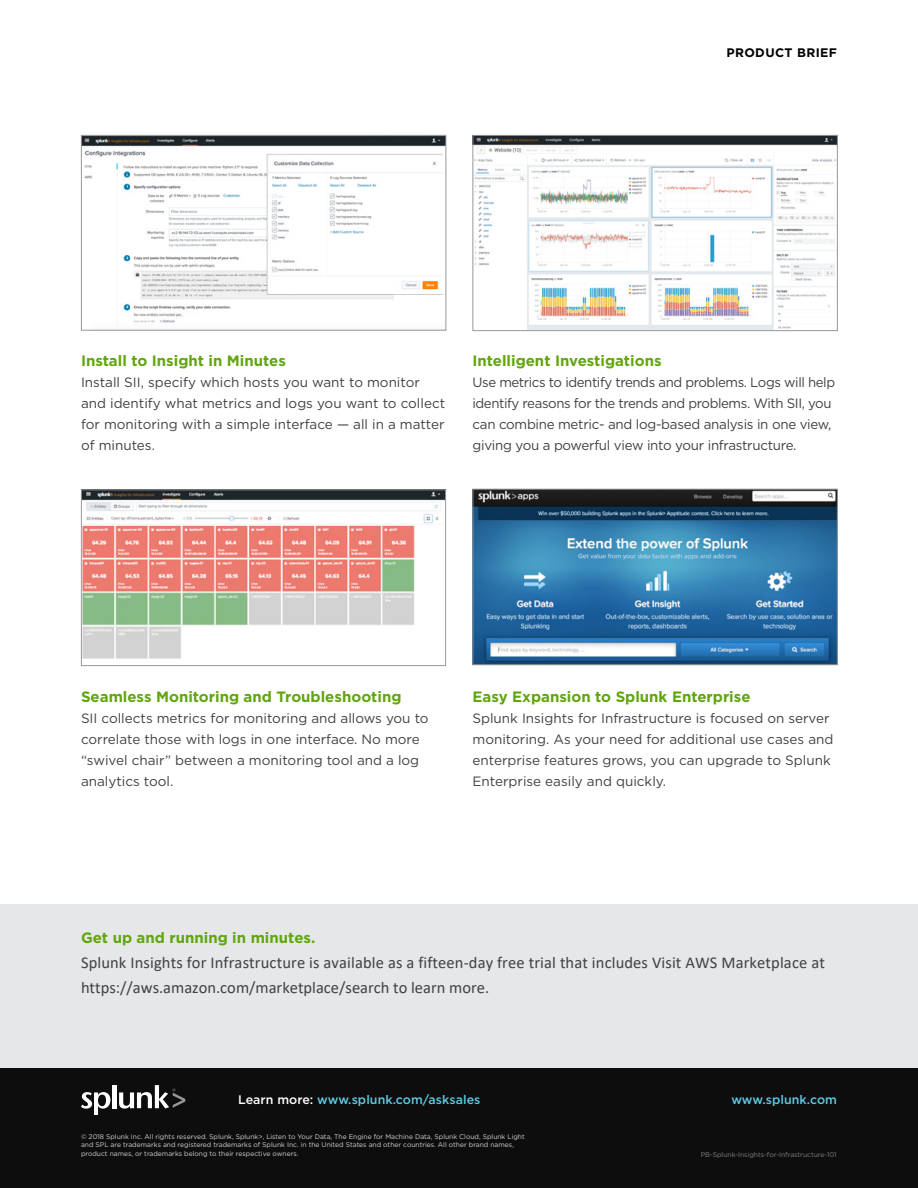
<style>
.page{position:relative;width:918px;height:1188px;background:#fff}
.page>*{position:absolute;margin:0;border:0;box-sizing:border-box;transform-origin:0 0}
.Download_box_body_te{font:16.5px/25.3px "Calibri";letter-spacing:.01em;color:#414042}
.Green_Subheads{font:700 15px "Gotham";color:#61a60e}
.Download_box_body_te-2{font:700 15px "Gotham";color:#61a60e}
.Feature_Text{font:13.5px/21px "Gotham";color:#414042}
.Feature_Text-2{font:13.5px/21px "Gotham";letter-spacing:-.03em;color:#414042}
.Green_Subheads-2{font:13.5px/21px "Gotham";color:#414042}
.t1{font:500 12.45px "Gotham";letter-spacing:.005em;color:#61cae5}
.t2{font:700 12.3px "Gotham";letter-spacing:.03em;color:#000}
.t3{font:6.75px/8.7px "Gotham";color:#d1d3d4}
.t4{font:6.75px "Gotham";color:#808285}
.s1{color:#fff}
</style>
<div class="page">
<div style="left:0;top:1066px;width:918px;height:122px;background:#0d0d0d"></div>
<svg style="left:81px;top:1092px;width:29px;height:22px"></svg>
<hr style="left:112px;top:1085px;width:4px;height:23px;background:#fff">
<svg style="left:119px;top:1085px;width:66px;height:24px"></svg>
<img style="left:83px;top:137px;width:361px;height:192px">
<div style="left:81px;top:135px;width:365px;height:196px;border:1px solid #98989a"></div>
<img style="left:83px;top:491px;width:361px;height:168px">
<div style="left:81px;top:489px;width:365px;height:177px;border:1px solid #98989a"></div>
<img style="left:474px;top:137px;width:362px;height:192px">
<div style="left:472px;top:135px;width:366px;height:196px;border:1px solid #98989a"></div>
<img style="left:474px;top:491px;width:362px;height:172px">
<div style="left:472px;top:489px;width:366px;height:176px;border:1px solid #98989a"></div>
<div style="left:0;top:904px;width:918px;height:164px;background:#e6e7e8"></div>
<p class="t2" style="left:726px;top:44px;width:112px">PRODUCT BRIEF</p>
<p class="Green_Subheads" style="left:81px;top:351px;width:206px">Install to Insight in Minutes</p>
<p class="Green_Subheads-2" style="left:81px;top:372px;width:366px">Install SII, specify which hosts you want to monitor and identify what metrics and logs you want to collect for monitoring with a simple interface — all in a matter of minutes.</p>
<p class="Green_Subheads" style="left:472px;top:351px;width:191px">Intelligent Investigations</p>
<p class="Feature_Text-2" style="left:472px;top:371px;width:364px">Use metrics to identify trends and problems. Logs will help identify reasons for the trends and problems. With SII, you can combine metric- and log-based analysis in one view, giving you a powerful view into your infrastructure.</p>
<p class="Green_Subheads" style="left:81px;top:687px;width:322px">Seamless Monitoring and Troubleshooting</p>
<p class="Feature_Text" style="left:81px;top:708px;width:349px">SII collects metrics for monitoring and allows you to correlate those with logs in one interface. No more “swivel chair” between a monitoring tool and a log analytics tool.</p>
<p class="Green_Subheads" style="left:472px;top:687px;width:280px">Easy Expansion to Splunk Enterprise</p>
<p class="Feature_Text" style="left:472px;top:707px;width:362px">Splunk Insights for Infrastructure is focused on server monitoring. As your need for additional use cases and enterprise features grows, you can upgrade to Splunk Enterprise easily and quickly.</p>
<p class="Download_box_body_te-2" style="left:81px;top:928px;width:236px">Get up and running in minutes.</p>
<p class="Download_box_body_te" style="left:81px;top:949px;width:745px">Splunk Insights for Infrastructure is available as a fifteen-day free trial that includes Visit AWS Marketplace at https://aws.amazon.com/marketplace/search to learn more.</p>
<p class="t1" style="left:238px;top:1091px;width:244px"><span class="s1">Learn more:</span> www.splunk.com/asksales</p>
<p class="t1" style="left:731px;top:1091px;width:107px">www.splunk.com</p>
<p class="t3" style="left:81px;top:1132px;width:445px">© 2018 Splunk Inc. All rights reserved. Splunk, Splunk&gt;, Listen to Your Data, The Engine for Machine Data, Splunk Cloud, Splunk Light and SPL are trademarks and registered trademarks of Splunk Inc. in the United States and other countries. All other brand names, product names, or trademarks belong to their respective owners.</p>
<p class="t4" style="left:701px;top:1150px;width:137px">PB-Splunk-Insights-for-Infrastructure-101</p>
</div>
